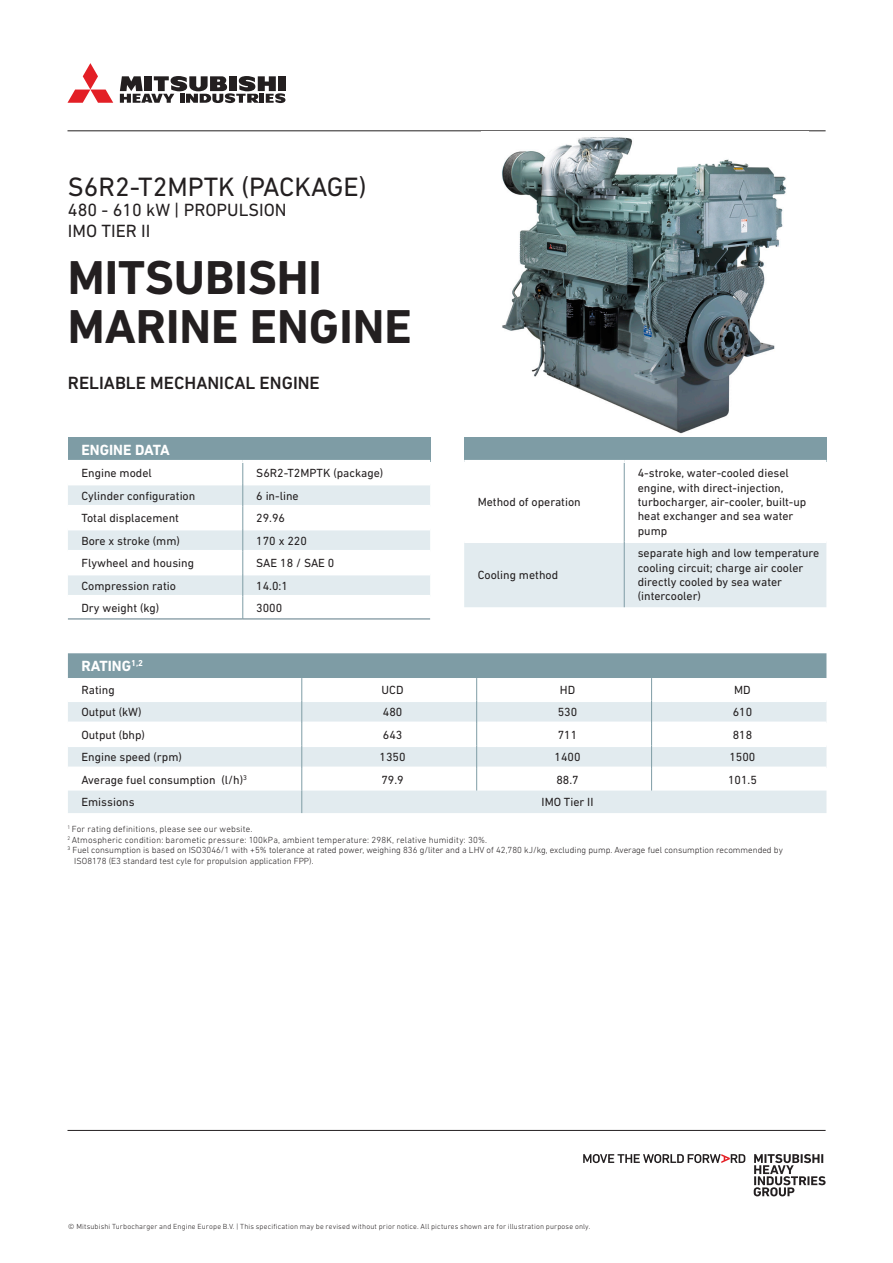
<style>
.page{position:relative;width:893px;height:1263px;background:#fff}
.page>*{position:absolute;margin:0;border:0;box-sizing:border-box;transform-origin:0 0}
.Title_Black{font:700 48.3px "DIN Next LT Pro";color:#231f20}
.Title_Black-2{font:27px "DIN Next LT Pro";color:#231f20}
.Title_Black-3{font:18px/21px "DIN Next LT Pro";color:#231f20}
.t1{font:500 18px "DIN Next LT Pro";color:#231f20}
.t2{font:700 15px "DIN Next LT Pro";color:#fff}
.t3{font:12px/14.4px "DIN Next LT Pro";color:#231f20}
.Paragraph{font:300 9px "DIN Next LT Pro";color:#231f20}
.Paragraph-2{font:300 9px "DIN Next LT Pro";letter-spacing:.02em;color:#231f20}
.t4{font:300 7.5px "DIN Next LT Pro";letter-spacing:.02em;color:#231f20}
</style>
<div class="page">
<svg style="left:68px;top:653px;width:758px;height:160px"></svg>
<div style="left:464px;top:437px;width:362px;height:24px;background:#7e9ca5"></div>
<div style="left:464px;top:543px;width:362px;height:64px;background:#e2ebef"></div>
<hr style="left:464px;top:460px;width:160px;height:3px;background:#fff">
<hr style="left:624px;top:460px;width:202px;height:3px;background:#fff">
<hr style="left:624px;top:463px;width:1px;height:78px;background:#7e9ca5">
<hr style="left:624px;top:541px;width:1px;height:66px;background:#7e9ca5">
<div style="left:68px;top:437px;width:362px;height:24px;background:#7e9ca5"></div>
<hr style="left:68px;top:460px;width:175px;height:3px;background:#fff">
<hr style="left:243px;top:460px;width:187px;height:3px;background:#fff">
<svg style="left:68px;top:463px;width:362px;height:155px"></svg>
<hr style="left:68px;top:618px;width:175px;height:1px;background:#5b7885">
<hr style="left:243px;top:618px;width:187px;height:1px;background:#5b7885">
<hr style="left:68px;top:130px;width:758px;height:1px;background:#231f20">
<hr style="left:68px;top:1130px;width:758px;height:1px;background:#231f20">
<svg style="left:120px;top:76px;width:165px;height:27px"></svg>
<svg style="left:67px;top:63px;width:46px;height:40px"></svg>
<svg style="left:754px;top:1154px;width:72px;height:42px"></svg>
<svg style="left:583px;top:1154px;width:162px;height:9px"></svg>
<img style="left:502px;top:137px;width:284px;height:297px">
<p class="Title_Black-2" style="left:68px;top:172px;width:300px">S6R2-T2MPTK (PACKAGE)</p>
<p class="Title_Black-3" style="left:68px;top:200px;width:220px">480 - 610 kW | PROPULSION<br>IMO TIER II</p>
<p class="Title_Black" style="left:68px;top:249px;width:256px">MITSUBISHI</p>
<p class="Title_Black" style="left:68px;top:298px;width:345px">MARINE ENGINE</p>
<p class="t1" style="left:68px;top:372px;width:253px">RELIABLE MECHANICAL ENGINE</p>
<p class="t2" style="left:81px;top:441px;width:90px">ENGINE DATA</p>
<p class="t3" style="left:81px;top:466px;width:72px">Engine model</p>
<p class="t3" style="left:256px;top:466px;width:129px">S6R2-T2MPTK (package)</p>
<p class="t3" style="left:81px;top:488px;width:115px">Cylinder configuration</p>
<p class="t3" style="left:256px;top:488px;width:44px">6 in-line</p>
<p class="t3" style="left:81px;top:511px;width:99px">Total displacement</p>
<p class="t3" style="left:256px;top:511px;width:30px">29.96</p>
<p class="t3" style="left:81px;top:533px;width:100px">Bore x stroke (mm)</p>
<p class="t3" style="left:256px;top:533px;width:52px">170 x 220</p>
<p class="t3" style="left:81px;top:556px;width:114px">Flywheel and housing</p>
<p class="t3" style="left:256px;top:556px;width:80px">SAE 18 / SAE 0</p>
<p class="t3" style="left:81px;top:578px;width:96px">Compression ratio</p>
<p class="t3" style="left:256px;top:578px;width:33px">14.0:1</p>
<p class="t3" style="left:81px;top:601px;width:79px">Dry weight (kg)</p>
<p class="t3" style="left:256px;top:601px;width:28px">3000</p>
<p class="t3" style="left:478px;top:494px;width:105px">Method of operation</p>
<p class="t3" style="left:478px;top:567px;width:82px">Cooling method</p>
<p class="t3" style="left:638px;top:466px;width:170px">4-stroke, water-cooled diesel engine, with direct-injection, turbocharger, air-cooler, built-up heat exchanger and sea water pump</p>
<p class="t3" style="left:638px;top:546px;width:183px">separate high and low temperature cooling circuit; charge air cooler directly cooled by sea water (intercooler)</p>
<p class="t2" style="left:81px;top:657px;width:63px">RATING<sup>1,2</sup></p>
<p class="t3" style="left:81px;top:682px;width:35px">Rating</p>
<p class="t3" style="left:382px;top:682px;width:23px">UCD</p>
<p class="t3" style="left:560px;top:682px;width:17px">HD</p>
<p class="t3" style="left:734px;top:682px;width:18px">MD</p>
<p class="t3" style="left:81px;top:705px;width:62px">Output (kW)</p>
<p class="t3" style="left:383px;top:705px;width:21px">480</p>
<p class="t3" style="left:558px;top:705px;width:21px">530</p>
<p class="t3" style="left:733px;top:705px;width:21px">610</p>
<p class="t3" style="left:81px;top:727px;width:65px">Output (bhp)</p>
<p class="t3" style="left:383px;top:727px;width:21px">643</p>
<p class="t3" style="left:558px;top:727px;width:21px">711</p>
<p class="t3" style="left:733px;top:727px;width:21px">818</p>
<p class="t3" style="left:81px;top:750px;width:102px">Engine speed (rpm)</p>
<p class="t3" style="left:380px;top:750px;width:28px">1350</p>
<p class="t3" style="left:554px;top:750px;width:28px">1400</p>
<p class="t3" style="left:729px;top:750px;width:28px">1500</p>
<p class="t3" style="left:81px;top:772px;width:167px">Average fuel consumption (l/h)<sup>3</sup></p>
<p class="t3" style="left:381px;top:772px;width:24px">79.9</p>
<p class="t3" style="left:556px;top:772px;width:24px">88.7</p>
<p class="t3" style="left:728px;top:772px;width:30px">101.5</p>
<p class="t3" style="left:81px;top:795px;width:55px">Emissions</p>
<p class="t3" style="left:542px;top:795px;width:53px">IMO Tier II</p>
<p class="Paragraph-2" style="left:68px;top:823px;width:186px"><sup>1</sup> For rating definitions, please see our website.</p>
<p class="Paragraph-2" style="left:68px;top:834px;width:421px"><sup>2</sup> Atmospheric condition: barometic pressure: 100kPa, ambient temperature: 298K, relative humidity: 30%.</p>
<p class="Paragraph" style="left:68px;top:845px;width:717px"><sup>3</sup> Fuel consumption is based on ISO3046/1 with +5% tolerance at rated power, weighing 836 g/liter and a LHV of 42,780 kJ/kg, excluding pump. Average fuel consumption recommended by</p>
<p class="Paragraph" style="left:74px;top:856px;width:241px">ISO8178 (E3 standard test cyle for propulsion application FPP).</p>
<p class="t4" style="left:68px;top:1222px;width:524px">© Mitsubishi Turbocharger and Engine Europe B.V. | This specification may be revised without prior notice. All pictures shown are for illustration purpose only.</p>
</div>
